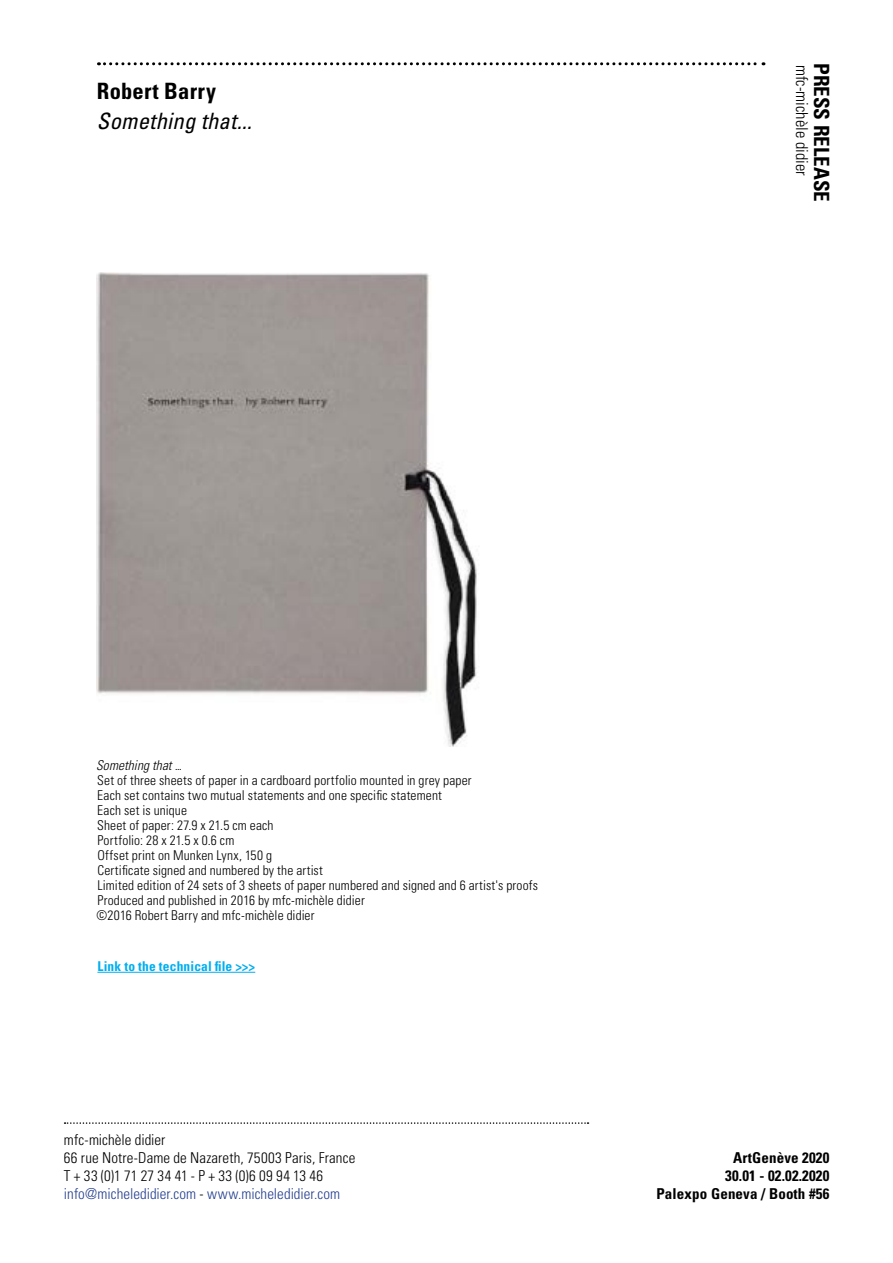
<style>
.page{position:relative;width:893px;height:1263px;background:#fff}
.page>*{position:absolute;margin:0;border:0;box-sizing:border-box;transform-origin:0 0}
.t1{font:italic condensed 22.5px "Univers LT Std";letter-spacing:.01em;color:#000}
.t2{font:700 condensed 22.5px "Univers LT Std";letter-spacing:.01em;color:#000}
.t3{font:700 condensed 21px "Univers LT Std";color:#000}
.t4{font:300 condensed 16.5px "Univers LT Std";color:#000}
.t5{font:300 condensed 15px/18px "Univers LT Std";letter-spacing:.005em;color:#000}
.t6{font:700 condensed 15px/18px "Univers LT Std";letter-spacing:.01em;color:#000;text-align:right}
.t7{font:300 condensed 13.5px/15px "Univers LT Std";letter-spacing:.01em;color:#000}
.t8{font:700 condensed 13.5px "Univers LT Std";letter-spacing:.015em;color:#00aeef}
.t9{font:italic 300 condensed 13.5px "Univers LT Std";letter-spacing:.005em;color:#000}
.s1{color:#25408f}
</style>
<div class="page">
<svg style="left:65px;top:1122px;width:523px;height:2px"></svg>
<svg style="left:98px;top:62px;width:666px;height:3px"></svg>
<hr style="left:97px;top:972px;width:158px;height:1px;background:#00aeef">
<img style="left:97px;top:272px;width:380px;height:475px">
<h1 class="t2" style="left:97px;top:77px;width:121px">Robert Barry</h1>
<h1 class="t1" style="left:97px;top:107px;width:156px">Something that...</h1>
<p class="t4" style="left:812px;top:65px;width:112px;rotate:90deg">mfc-michèle didier</p>
<h2 class="t3" style="left:834px;top:63px;width:140px;rotate:90deg">PRESS RELEASE</h2>
<p class="t9" style="left:96px;top:757px;width:87px">Something that ...</p>
<p class="t7" style="left:97px;top:773px;width:443px">Set of three sheets of paper in a cardboard portfolio mounted in grey paper<br>Each set contains two mutual statements and one specific statement<br>Each set is unique<br>Sheet of paper: 27.9 x 21.5 cm each<br>Portfolio: 28 x 21.5 x 0.6 cm<br>Offset print on Munken Lynx, 150 g<br>Certificate signed and numbered by the artist<br>Limited edition of 24 sets of 3 sheets of paper numbered and signed and 6 artist's proofs Produced and published in 2016 by mfc-michèle didier<br>©2016 Robert Barry and mfc-michèle didier</p>
<p class="t8" style="left:97px;top:958px;width:159px">Link to the technical file &gt;&gt;&gt;</p>
<p class="t5" style="left:64px;top:1131px;width:293px">mfc-michèle didier<br>66 rue Notre-Dame de Nazareth, 75003 Paris, France T + 33 (0)1 71 27 34 41 - P + 33 (0)6 09 94 13 46 <span class="s1">info@micheledidier.com</span> - <span class="s1">www.micheledidier.com</span></p>
<p class="t6" style="left:656px;top:1149px;width:174px">ArtGenève 2020<br>30.01 - 02.02.2020<br>Palexpo Geneva / Booth #56</p>
</div>
